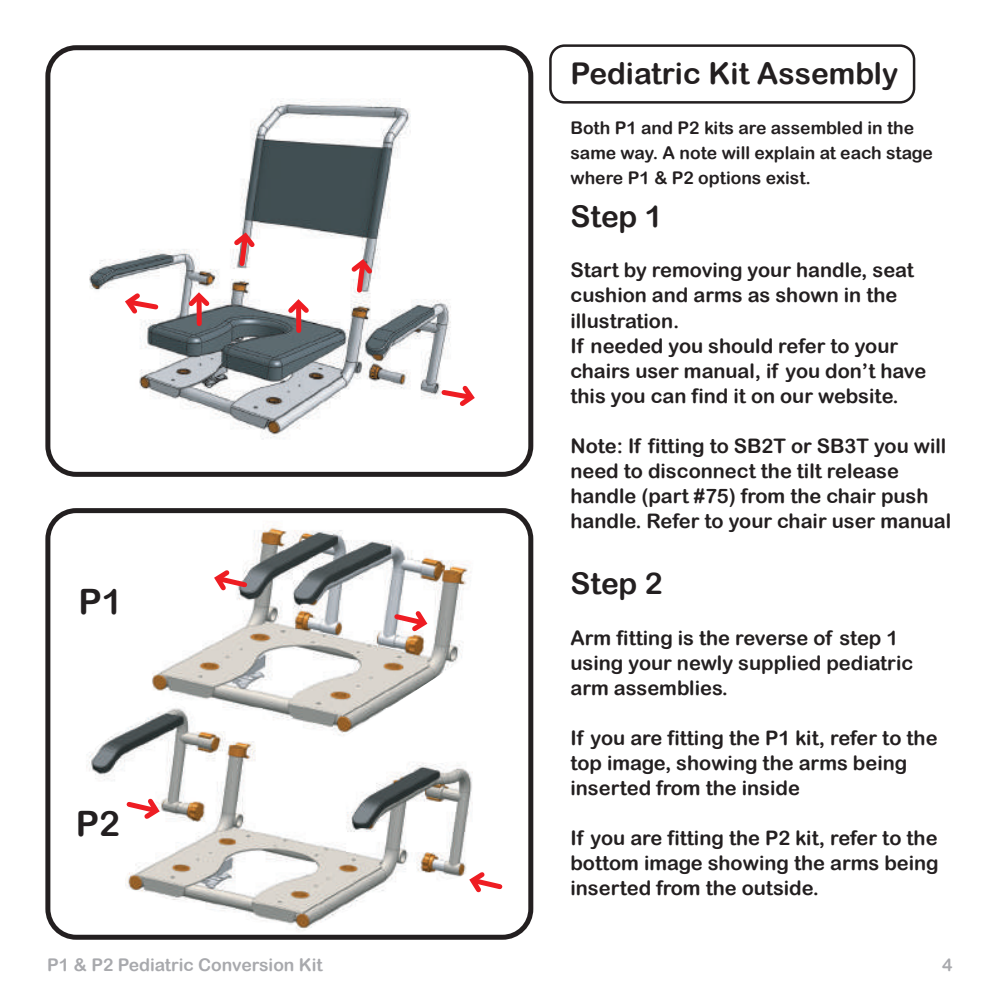
<style>
.page{position:relative;width:993px;height:993px;background:#fff}
.page>*{position:absolute;margin:0;border:0;box-sizing:border-box;transform-origin:0 0}
.t1{font:35px "Arial Rounded MT Bold";color:#231f20}
.t2{font:30px "Arial Rounded MT Bold";color:#231f20}
.t3{font:20px/25px "Arial Rounded MT Bold";color:#231f20}
.t4{font:17.5px/25px "Arial Rounded MT Bold";color:#231f20}
.t5{font:17.5px "Arial Rounded MT Bold";color:#a8a9ad}
</style>
<div class="page">
<img style="left:152px;top:525px;width:319px;height:177px">
<img style="left:86px;top:702px;width:387px;height:229px">
<img style="left:51px;top:48px;width:512px;height:471px">
<div style="left:45px;top:45px;width:488px;height:431px;border:5px solid #231f20;border-radius:28px"></div>
<div style="left:45px;top:508px;width:488px;height:431px;border:5px solid #231f20;border-radius:28px"></div>
<div style="left:549px;top:44px;width:366px;height:60px;border:2px solid #231f20;border-radius:14px"></div>
<svg style="left:210px;top:565px;width:40px;height:29px"></svg>
<svg style="left:229px;top:229px;width:30px;height:40px"></svg>
<svg style="left:347px;top:255px;width:29px;height:40px"></svg>
<svg style="left:121px;top:289px;width:40px;height:29px"></svg>
<svg style="left:438px;top:381px;width:40px;height:29px"></svg>
<div style="left:296px;top:304px;width:5px;height:26px;background:#ee1d23"></div>
<svg style="left:283px;top:295px;width:30px;height:22px"></svg>
<div style="left:196px;top:297px;width:6px;height:26px;background:#ee1d23"></div>
<svg style="left:184px;top:289px;width:30px;height:21px"></svg>
<svg style="left:390px;top:606px;width:40px;height:29px"></svg>
<svg style="left:123px;top:794px;width:40px;height:29px"></svg>
<svg style="left:465px;top:867px;width:38px;height:29px"></svg>
<h2 class="t2" style="left:570px;top:56px;width:329px">Pediatric Kit Assembly</h2>
<p class="t4" style="left:570px;top:115px;width:364px">Both P1 and P2 kits are assembled in the same way. A note will explain at each stage where P1 &amp; P2 options exist.</p>
<h1 class="t1" style="left:78px;top:580px;width:46px">P1</h1>
<h1 class="t1" style="left:76px;top:802px;width:46px">P2</h1>
<h2 class="t2" style="left:570px;top:199px;width:94px">Step 1</h2>
<p class="t3" style="left:570px;top:257px;width:357px">Start by removing your handle, seat cushion and arms as shown in the illustration.<br>If needed you should refer to your chairs user manual, if you don’t have this you can find it on our website.</p>
<p class="t3" style="left:570px;top:432px;width:382px">Note: If fitting to SB2T or SB3T you will need to disconnect the tilt release handle (part #75) from the chair push handle. Refer to your chair user manual</p>
<h2 class="t2" style="left:570px;top:566px;width:94px">Step 2</h2>
<p class="t3" style="left:570px;top:624px;width:344px">Arm fitting is the reverse of step 1 using your newly supplied pediatric arm assemblies.</p>
<p class="t3" style="left:570px;top:724px;width:368px">If you are fitting the P1 kit, refer to the top image, showing the arms being inserted from the inside</p>
<p class="t3" style="left:570px;top:824px;width:369px;text-align:justify">If you are fitting the P2 kit, refer to the bottom image showing the arms being inserted from the outside.</p>
<p class="t5" style="left:47px;top:954px;width:277px">P1 &amp; P2 Pediatric Conversion Kit</p>
<p class="t5" style="left:941px;top:954px;width:12px">4</p>
</div>
